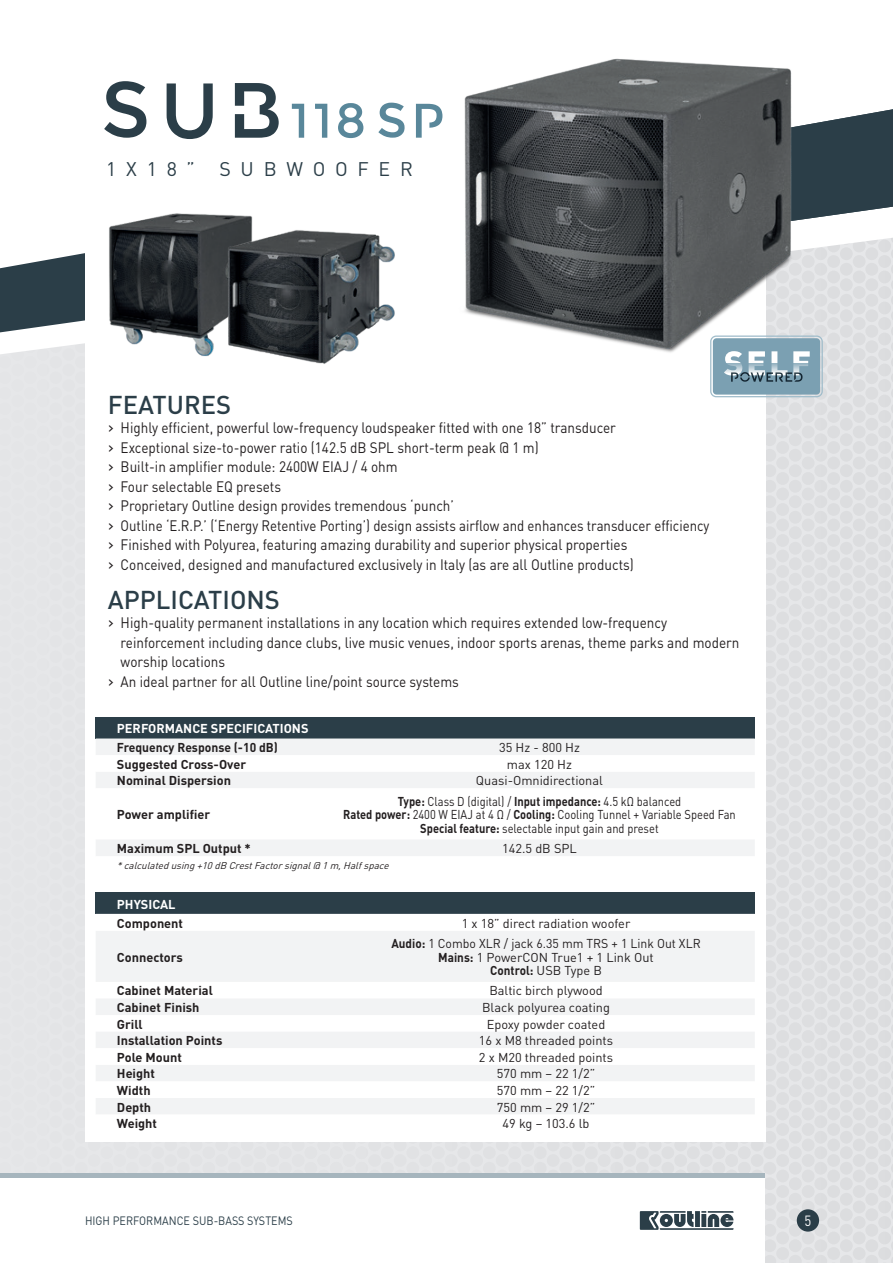
<style>
.page{position:relative;width:893px;height:1263px;background:#fff}
.page>*{position:absolute;margin:0;border:0;box-sizing:border-box;transform-origin:0 0}
.t1{font:56.55px "OUTLINE";color:#59879a}
.t2{font:500 25.5px "DIN";color:#2b3e48}
.t3{font:19.5px "DIN";letter-spacing:.5em;color:#2b3e48}
.t4{font:15px/19.5px "DIN";color:#231f20;scale:.9 1}
.t5{font:14.7px "DIN";color:#fff;scale:.9 1}
.t6{font:12.75px "DIN";color:#231f20}
.t7{font:700 12.75px "DIN";color:#231f20}
.t8{font:12.75px/13.5px "DIN";color:#231f20;text-align:center;scale:.87 1}
.t9{font:12.75px/13.5px "DIN";color:#231f20;text-align:center;scale:.96 1}
.t10{font:700 12.75px "DIN";color:#fff}
.t11{font:700 12.75px "DIN";color:#231f20;scale:.95 1}
.t12{font:12px "DIN";color:#2b3e48;scale:.9 1}
.t13{font:italic 9.75px "DIN";color:#231f20}
.s1{font-size:16.8px}
.s2{font-weight:700}
</style>
<div class="page">
<div style="left:0;top:460px;width:893px;height:803px;background:#e3e4e6"></div>
<svg style="left:0;top:238px;width:893px;height:222px;background:#cacdd0"></svg>
<div style="left:85px;top:0;width:680px;height:1142px;background:#fff"></div>
<svg style="left:818px;top:109px;width:75px;height:109px;background:#43545d"></svg>
<div style="left:0;top:1178px;width:765px;height:85px;background:#fff"></div>
<hr style="left:0;top:1174px;width:765px;height:4px;background:#a6b5bd">
<div style="left:797px;top:1209px;width:22px;height:22px;background:#2b3e48;border-radius:50%"></div>
<svg style="left:640px;top:1211px;width:93px;height:19px"></svg>
<div style="left:96px;top:717px;width:659px;height:21px;background:#2b3e48"></div>
<div style="left:96px;top:738px;width:659px;height:17px;background:#f2f3f4"></div>
<svg style="left:96px;top:772px;width:659px;height:84px"></svg>
<div style="left:96px;top:892px;width:659px;height:22px;background:#2b3e48"></div>
<svg style="left:96px;top:931px;width:659px;height:117px;fill:#f2f3f4"></svg>
<svg style="left:96px;top:1065px;width:659px;height:49px;fill:#f2f3f4"></svg>
<svg style="left:104px;top:81px;width:175px;height:58px"></svg>
<svg style="left:315px;top:103px;width:48px;height:35px"></svg>
<svg style="left:292px;top:104px;width:12px;height:34px"></svg>
<img style="left:109px;top:213px;width:144px;height:144px">
<img style="left:220px;top:227px;width:175px;height:137px">
<div style="left:713px;top:338px;width:107px;height:57px;background:#7ba0b2;border-radius:4px"></div>
<svg style="left:724px;top:366px;width:79px;height:16px"></svg>
<div style="left:710px;top:335px;width:113px;height:62px;border:1px solid #a1bdcb;border-radius:5px"></div>
<img style="left:464px;top:58px;width:354px;height:308px">
<h1 class="t1" style="left:378px;top:90px;width:80px">SP</h1>
<h3 class="t3" style="left:106px;top:157px;width:308px">1X18” SUBWOOFER</h3>
<h2 class="t2" style="left:108px;top:388px;width:125px">FEATURES</h2>
<p class="t4" style="left:108px;top:418px;width:670px"><span class="s1">›</span> Highly efficient, powerful low-frequency loudspeaker fitted with one 18” transducer<br><span class="s1">›</span> Exceptional size-to-power ratio (142.5 dB SPL short-term peak @ 1 m)<br><span class="s1">›</span> Built-in amplifier module: 2400W EIAJ / 4 ohm<br><span class="s1">›</span> Four selectable EQ presets<br><span class="s1">›</span> Proprietary Outline design provides tremendous ‘punch’<br><span class="s1">›</span> Outline ‘E.R.P.’ (‘Energy Retentive Porting’) design assists airflow and enhances transducer efficiency <span class="s1">›</span> Finished with Polyurea, featuring amazing durability and superior physical properties<br><span class="s1">›</span> Conceived, designed and manufactured exclusively in Italy (as are all Outline products)</p>
<h2 class="t2" style="left:108px;top:583px;width:174px">APPLICATIONS</h2>
<p class="t4" style="left:108px;top:613px;width:623px"><span class="s1">›</span> High-quality permanent installations in any location which requires extended low-frequency</p>
<p class="t4" style="left:121px;top:632px;width:689px">reinforcement including dance clubs, live music venues, indoor sports arenas, theme parks and modern</p>
<p class="t4" style="left:121px;top:652px;width:118px">worship locations</p>
<p class="t4" style="left:108px;top:671px;width:392px"><span class="s1">›</span> An ideal partner for all Outline line/point source systems</p>
<p class="t10" style="left:117px;top:720px;width:193px">PERFORMANCE SPECIFICATIONS</p>
<p class="t11" style="left:117px;top:739px;width:171px">Frequency Response (-10 dB)</p>
<p class="t6" style="left:499px;top:739px;width:82px">35 Hz - 800 Hz</p>
<p class="t7" style="left:117px;top:756px;width:131px">Suggested Cross-Over</p>
<p class="t6" style="left:507px;top:756px;width:67px">max 120 Hz</p>
<p class="t7" style="left:117px;top:772px;width:116px">Nominal Dispersion</p>
<p class="t6" style="left:476px;top:773px;width:129px">Quasi-Omnidirectional</p>
<p class="t7" style="left:117px;top:806px;width:95px">Power amplifier</p>
<p class="t8" style="left:343px;top:794px;width:453px"><span class="s2">Type:</span> Class D (digital) / <span class="s2">Input impedance:</span> 4.5 kΩ balanced<br><span class="s2">Rated power:</span> 2400 W EIAJ at 4 Ω / <span class="s2">Cooling:</span> Cooling Tunnel + Variable Speed Fan<br><span class="s2">Special feature:</span> selectable input gain and preset</p>
<p class="t7" style="left:117px;top:840px;width:136px">Maximum SPL Output *</p>
<p class="t6" style="left:502px;top:840px;width:76px">142.5 dB SPL</p>
<p class="t13" style="left:117px;top:859px;width:276px">*calculatedusing+10dB CrestFactorsignal@ 1m,Halfspace</p>
<p class="t10" style="left:117px;top:895px;width:60px">PHYSICAL</p>
<p class="t7" style="left:117px;top:915px;width:68px">Component</p>
<p class="t6" style="left:462px;top:915px;width:170px">1 x 18” direct radiation woofer</p>
<p class="t7" style="left:117px;top:949px;width:67px">Connectors</p>
<p class="t9" style="left:391px;top:936px;width:324px"><span class="s2">Audio:</span> 1 Combo XLR / jack 6.35 mm TRS + 1 Link Out XLR<br><span class="s2">Mains:</span> 1 PowerCON True1 + 1 Link Out<br><span class="s2">Control:</span> USB Type B</p>
<p class="t7" style="left:117px;top:982px;width:97px">Cabinet Material</p>
<p class="t6" style="left:489px;top:983px;width:115px">Baltic birch plywood</p>
<p class="t7" style="left:117px;top:999px;width:84px">Cabinet Finish</p>
<p class="t6" style="left:482px;top:999px;width:129px">Black polyurea coating</p>
<p class="t7" style="left:117px;top:1016px;width:27px">Grill</p>
<p class="t6" style="left:487px;top:1016px;width:120px">Epoxy powder coated</p>
<p class="t7" style="left:117px;top:1032px;width:107px">Installation Points</p>
<p class="t6" style="left:479px;top:1032px;width:136px">16 x M8 threaded points</p>
<p class="t7" style="left:117px;top:1049px;width:66px">Pole Mount</p>
<p class="t6" style="left:479px;top:1049px;width:136px">2 x M20 threaded points</p>
<p class="t7" style="left:117px;top:1065px;width:40px">Height</p>
<p class="t6" style="left:497px;top:1066px;width:100px">570 mm – 22 1/2”</p>
<p class="t7" style="left:117px;top:1082px;width:35px">Width</p>
<p class="t6" style="left:497px;top:1082px;width:100px">570 mm – 22 1/2”</p>
<p class="t7" style="left:117px;top:1099px;width:36px">Depth</p>
<p class="t6" style="left:497px;top:1099px;width:100px">750 mm – 29 1/2”</p>
<p class="t7" style="left:117px;top:1115px;width:42px">Weight</p>
<p class="t6" style="left:503px;top:1115px;width:88px">49 kg – 103.6 lb</p>
<p class="t12" style="left:85px;top:1213px;width:232px">HIGH PERFORMANCE SUB-BASS SYSTEMS</p>
<p class="t5" style="left:804px;top:1212px;width:9px">5</p>
</div>
